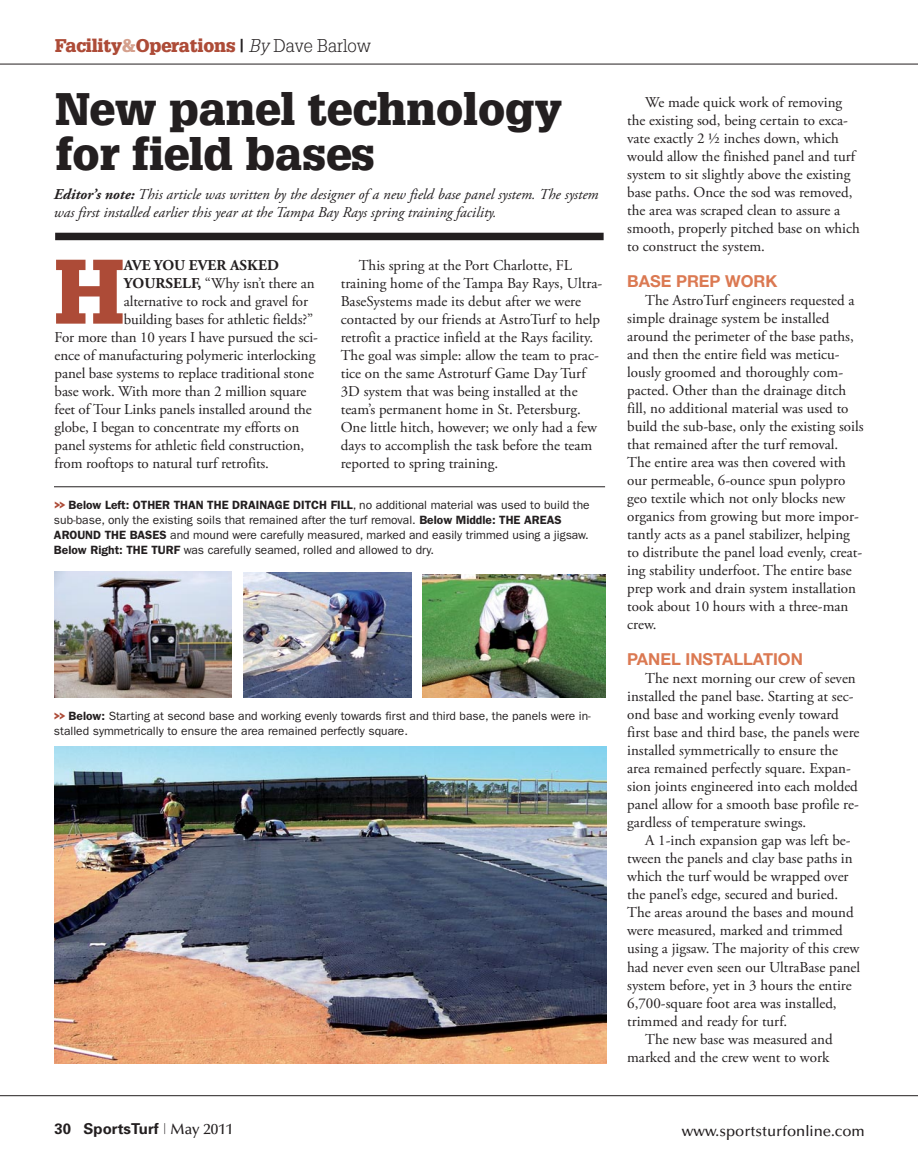
<style>
.page{position:relative;width:918px;height:1175px;background:#fff}
.page>*{position:absolute;margin:0;border:0;box-sizing:border-box;transform-origin:0 0}
.t1{font:900 89.25px "Glypha";color:#ad4b37}
.t2{font:900 44.55px/45px "Glypha";color:#231f20}
.t3{font:900 18px "Glypha";letter-spacing:-.01em;color:#ad4b37}
.t4{font:700 16.5px "Helvetica Neue";color:#db7952}
.t5{font:15px/18px "Adobe Garamond Pro";color:#231f20}
.t6{font:italic 15px/18px "Adobe Garamond Pro";color:#231f20}
.t7{font:500 15px "Optima";color:#231f20}
.t8{font:700 15px "Univers";color:#231f20}
.t9{font:700 15px "Adobe Garamond Pro";letter-spacing:.005em;color:#231f20}
.t10{font:12px/15px "Franklin Gothic";color:#231f20}
.s1{color:#d5a08d}
.s2{font-family:"Helvetica Neue";font-weight:500;color:#231f20}
.s3{font-weight:300;font-style:italic;color:#231f20}
.s4{font-weight:300;color:#231f20}
.s5{font-weight:700}
.s6{font-family:"Knockout HTF94 Ultmt Sumo";color:#ad4b37}
.s7{font-weight:600}
.s8{font-weight:100;font-stretch:ultra-condensed}
.s9{font-family:"Optima";font-weight:500}
</style>
<div class="page">
<hr style="left:0;top:1095px;width:918px;height:1px;background:#231f20">
<hr style="left:0;top:64px;width:918px;height:1px;background:#231f20">
<img style="left:54px;top:747px;width:552px;height:316px">
<div style="left:55px;top:233px;width:549px;height:7px;background:#231f20"></div>
<img style="left:55px;top:571px;width:176px;height:126px">
<img style="left:243px;top:572px;width:169px;height:125px">
<img style="left:422px;top:574px;width:184px;height:123px">
<hr style="left:54px;top:486px;width:551px;height:1px;background:#231f20">
<p class="t3" style="left:55px;top:38px;width:318px">Facility<span class="s1">&amp;</span>Operations <span class="s2">|</span> <span class="s3">By</span> <span class="s4">Dave Barlow</span></p>
<p class="t2" style="left:55px;top:90px;width:508px">New panel technology for field bases</p>
<p class="t6" style="left:54px;top:186px;width:546px"><span class="s5">Editor’s note:</span> This article was written by the designer of a new field base panel system. The system was first installed earlier this year at the Tampa Bay Rays spring training facility.</p>
<p class="t1" style="left:55px;top:257px;width:71px">H</p>
<p class="t9" style="left:124px;top:256px;width:157px">AVE YOU EVER ASKED</p>
<p class="t5" style="left:124px;top:275px;width:192px"><span class="s5">YOURSELF,</span> “Why isn’t there an</p>
<p class="t5" style="left:124px;top:293px;width:186px">alternative to rock and gravel for</p>
<p class="t5" style="left:124px;top:311px;width:191px">building bases for athletic fields?”</p>
<p class="t5" style="left:55px;top:329px;width:265px">For more than 10 years I have pursued the sci-</p>
<p class="t5" style="left:55px;top:347px;width:262px">ence of manufacturing polymeric interlocking</p>
<p class="t5" style="left:55px;top:365px;width:261px">panel base systems to replace traditional stone</p>
<p class="t5" style="left:55px;top:383px;width:253px">base work. With more than 2 million square</p>
<p class="t5" style="left:55px;top:401px;width:259px">feet of Tour Links panels installed around the</p>
<p class="t5" style="left:55px;top:419px;width:246px">globe, I began to concentrate my efforts on</p>
<p class="t5" style="left:55px;top:437px;width:251px">panel systems for athletic field construction,</p>
<p class="t5" style="left:55px;top:455px;width:216px">from rooftops to natural turf retrofits.</p>
<p class="t5" style="left:341px;top:257px;width:263px;text-indent:18px">This spring at the Port Charlotte, FL training home of the Tampa Bay Rays, Ultra-BaseSystems made its debut after we were contacted by our friends at AstroTurf to help retrofit a practice infield at the Rays facility.<br>The goal was simple: allow the team to prac&shy;tice on the same Astroturf Game Day Turf 3D system that was being installed at the team’s permanent home in St. Petersburg.<br>One little hitch, however; we only had a few days to accomplish the task before the team reported to spring training.</p>
<p class="t10" style="left:54px;top:499px;width:537px"><span class="s6">&gt;&gt;</span> <span class="s7">Below Left: OTHER THAN THE DRAINAGE DITCH FILL</span>, no additional material was used to build the sub-base, only the existing soils that remained after the turf removal. <span class="s7">Below Middle: THE AREAS AROUND THE BASES</span> and mound were carefully measured, marked and easily trimmed using a jigsaw.<br><span class="s7">Below Right: THE TURF</span> was carefully seamed, rolled and allowed to dry.</p>
<p class="t10" style="left:54px;top:709px;width:538px"><span class="s6">&gt;&gt;</span> <span class="s7">Below:</span> Starting at second base and working evenly towards first and third base, the panels were in&shy;stalled symmetrically to ensure the area remained perfectly square.</p>
<p class="t5" style="left:627px;top:95px;width:234px;text-indent:18px">We made quick work of removing the existing sod, being certain to exca&shy;vate exactly 2 ½ inches down, which would allow the finished panel and turf system to sit slightly above the existing base paths. Once the sod was removed, the area was scraped clean to assure a smooth, properly pitched base on which to construct the system.</p>
<p class="t4" style="left:627px;top:275px;width:152px">BASE PREP WORK</p>
<p class="t5" style="left:627px;top:293px;width:238px;text-indent:18px">The AstroTurf engineers requested a simple drainage system be installed around the perimeter of the base paths, and then the entire field was meticu&shy;lously groomed and thoroughly com&shy;pacted. Other than the drainage ditch fill, no additional material was used to build the sub-base, only the existing soils that remained after the turf removal.<br>The entire area was then covered with our permeable, 6-ounce spun polypro geo textile which not only blocks new organics from growing but more impor&shy;tantly acts as a panel stabilizer, helping to distribute the panel load evenly, creat&shy;ing stability underfoot. The entire base prep work and drain system installation took about 10 hours with a three-man crew.</p>
<p class="t4" style="left:627px;top:653px;width:177px">PANEL INSTALLATION</p>
<p class="t5" style="left:645px;top:671px;width:212px">The next morning our crew of seven</p>
<p class="t5" style="left:627px;top:689px;width:228px">installed the panel base. Starting at sec-</p>
<p class="t5" style="left:627px;top:707px;width:213px">ond base and working evenly toward</p>
<p class="t5" style="left:627px;top:725px;width:234px">first base and third base, the panels were</p>
<p class="t5" style="left:627px;top:743px;width:212px">installed symmetrically to ensure the</p>
<p class="t5" style="left:627px;top:761px;width:225px">area remained perfectly square. Expan-</p>
<p class="t5" style="left:627px;top:779px;width:232px">sion joints engineered into each molded</p>
<p class="t5" style="left:627px;top:797px;width:233px">panel allow for a smooth base profile re-</p>
<p class="t5" style="left:627px;top:815px;width:181px">gardless of temperature swings.</p>
<p class="t5" style="left:645px;top:833px;width:207px">A 1-inch expansion gap was left be-</p>
<p class="t5" style="left:627px;top:851px;width:227px">tween the panels and clay base paths in</p>
<p class="t5" style="left:627px;top:869px;width:223px">which the turf would be wrapped over</p>
<p class="t5" style="left:627px;top:887px;width:212px">the panel’s edge, secured and buried.</p>
<p class="t5" style="left:627px;top:905px;width:228px">The areas around the bases and mound</p>
<p class="t5" style="left:627px;top:923px;width:217px">were measured, marked and trimmed</p>
<p class="t5" style="left:627px;top:941px;width:234px">using a jigsaw. The majority of this crew</p>
<p class="t5" style="left:627px;top:959px;width:235px">had never even seen our UltraBase panel</p>
<p class="t5" style="left:627px;top:977px;width:226px">system before, yet in 3 hours the entire</p>
<p class="t5" style="left:627px;top:995px;width:211px">6,700-square foot area was installed,</p>
<p class="t5" style="left:627px;top:1013px;width:162px">trimmed and ready for turf.</p>
<p class="t5" style="left:645px;top:1031px;width:189px">The new base was measured and</p>
<p class="t5" style="left:627px;top:1049px;width:204px">marked and the crew went to work</p>
<p class="t8" style="left:54px;top:1123px;width:181px">30 SportsTurf <span class="s8">|</span> <span class="s9">May 2011</span></p>
<p class="t7" style="left:682px;top:1124px;width:185px">www.sportsturfonline.com</p>
</div>
